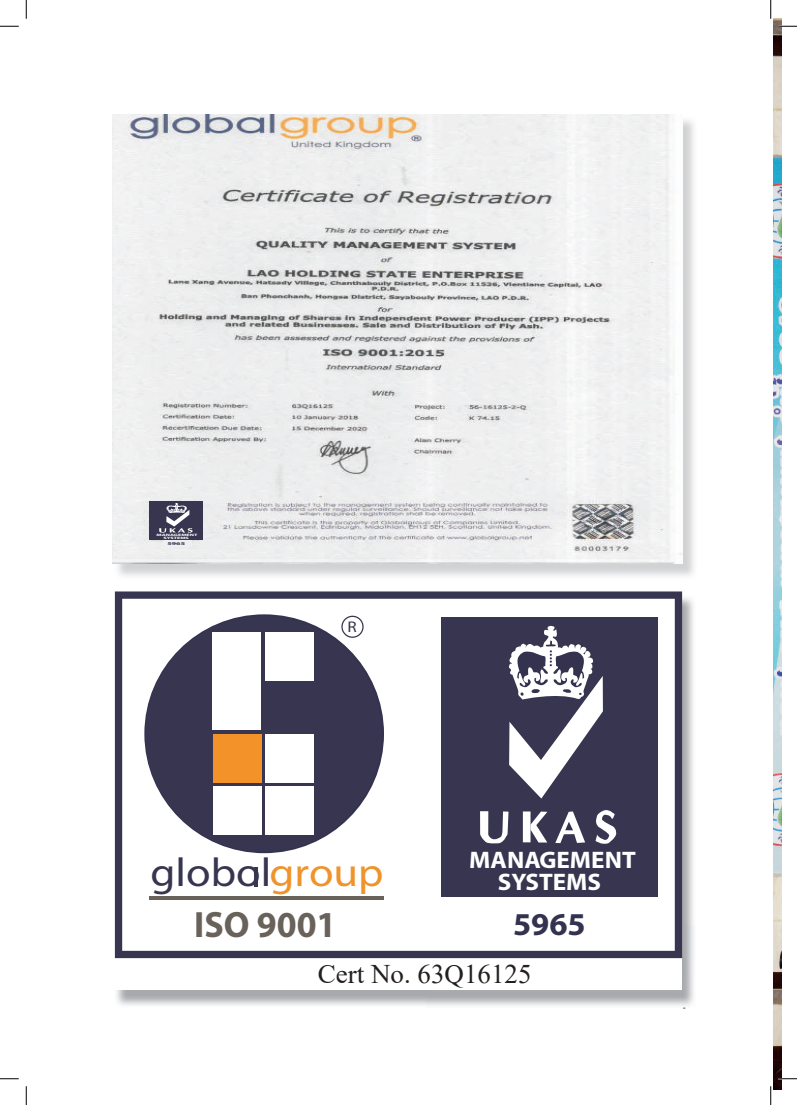
<style>
.page{position:relative;width:797px;height:1105px;background:#fff}
.page>*{position:absolute;margin:0;border:0;box-sizing:border-box;transform-origin:0 0}
.t1{font:40.38px "Myriad Pro";color:#37354f;scale:1.11 1}
.t2{font:700 36.75px "Myriad Pro";color:#69625b}
.t3{font:700 32px "Myriad Pro";color:#33324f}
.t4{font:26.88px "Times New Roman";color:#231f20}
.t5{font:700 24px/21.1px "Myriad Pro";color:#fff;text-align:center;scale:1.05 1}
.t6{font:15.5px "Myriad Pro";color:#37354f;scale:1.11 1}
.t7{font:700 4.38px "Myriad Pro";color:#33324f;scale:1.85 1}
.t8{font:700 3.25px/2.9px "Myriad Pro";color:#fff;text-align:center;scale:1.89 1}
.s1{color:#ef942c}
</style>
<div class="page">
<img style="left:113px;top:115px;width:569px;height:449px">
<div style="left:163px;top:541px;width:29px;height:6px;background:#edeff0"></div>
<div style="left:150px;top:502px;width:53px;height:38px;background:#37354f"></div>
<svg style="left:159px;top:503px;width:34px;height:30px"></svg>
<img style="left:114px;top:595px;width:580px;height:413px">
<div style="left:118px;top:957px;width:564px;height:33px;background:#fff"></div>
<svg style="left:115px;top:591px;width:567px;height:367px"></svg>
<img style="left:773px;top:18px;width:8px;height:1071px">
<svg style="left:0;top:25px;width:19px;height:2px"></svg>
<svg style="left:778px;top:25px;width:19px;height:2px"></svg>
<svg style="left:0;top:1078px;width:19px;height:1px"></svg>
<svg style="left:778px;top:1078px;width:19px;height:1px"></svg>
<svg style="left:25px;top:0;width:2px;height:19px"></svg>
<svg style="left:25px;top:1086px;width:2px;height:19px"></svg>
<svg style="left:770px;top:0;width:1px;height:19px"></svg>
<svg style="left:770px;top:1086px;width:1px;height:19px"></svg>
<p class="t8" style="left:157px;top:533px;width:23px">MANAGEMENT<br>SYSTEMS</p>
<h3 class="t7" style="left:167px;top:541px;width:11px">5965</h3>
<h3 class="t6" style="left:347px;top:617px;width:10px">R</h3>
<h1 class="t1" style="left:151px;top:848px;width:211px">globol<span class="s1">group</span></h1>
<h3 class="t5" style="left:469px;top:849px;width:160px">MANAGEMENT<br>SYSTEMS</h3>
<h2 class="t2" style="left:194px;top:900px;width:144px">ISO 9001</h2>
<h3 class="t3" style="left:513px;top:903px;width:74px">5965</h3>
<h3 class="t4" style="left:318px;top:955px;width:215px">Cert No. 63Q16125</h3>
</div>
